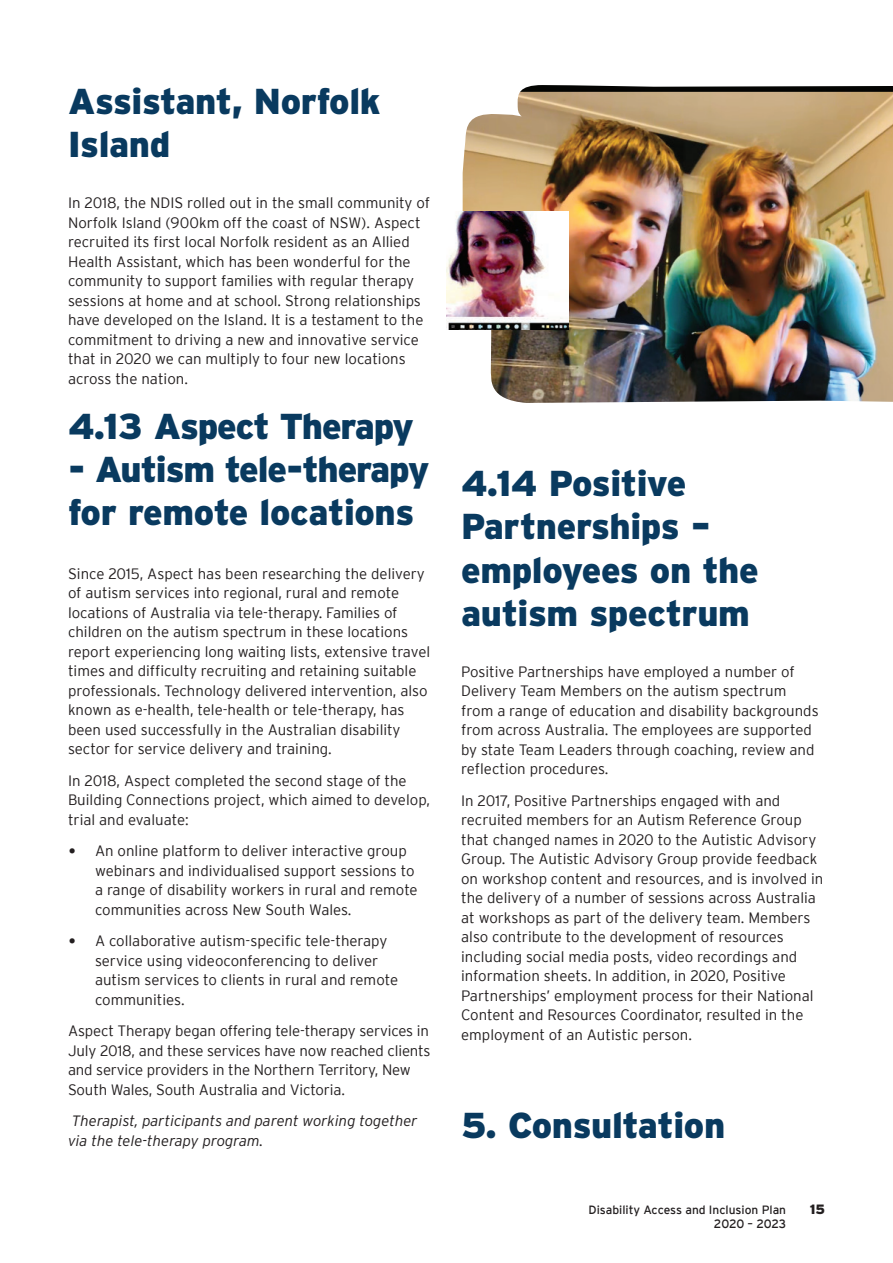
<style>
.page{position:relative;width:893px;height:1263px;background:#fff}
.page>*{position:absolute;margin:0;border:0;box-sizing:border-box;transform-origin:0 0}
.t1{font:900 36px/43.2px "Interstate";letter-spacing:-.01em;color:#093a5f}
.t2{font:900 36px/43.2px "Interstate";letter-spacing:-.03em;color:#093a5f}
.t3{font:300 15px/19.5px "Interstate";color:#231f20}
.t4{font:italic 300 15px/19.5px "Interstate";color:#231f20}
.t5{font:900 13.5px "Interstate";color:#231f20}
.t6{font:12px "Interstate";color:#231f20}
.t7{font:12px "Interstate";letter-spacing:-.02em;color:#231f20}
.s1{font-family:"Calibri";font-weight:400;font-size:16.5px}
</style>
<div class="page">
<img style="left:463px;top:85px;width:430px;height:318px">
<img style="left:446px;top:212px;width:122px;height:118px">
<h1 class="t1" style="left:68px;top:79px;width:314px">Assistant, Norfolk<br>Island</h1>
<p class="t3" style="left:68px;top:193px;width:363px">In 2018, the NDIS rolled out in the small community of Norfolk Island (900km off the coast of NSW). Aspect recruited its first local Norfolk resident as an Allied Health Assistant, which has been wonderful for the community to support families with regular therapy sessions at home and at school. Strong relationships have developed on the Island. It is a testament to the commitment to driving a new and innovative service that in 2020 we can multiply to four new locations across the nation.</p>
<h1 class="t2" style="left:68px;top:404px;width:347px">4.13 Aspect Therapy</h1>
<h1 class="t2" style="left:68px;top:447px;width:363px">- Autism tele-therapy for remote locations</h1>
<p class="t3" style="left:68px;top:563px;width:364px">Since 2015, Aspect has been researching the delivery of autism services into regional, rural and remote locations of Australia via tele-therapy. Families of children on the autism spectrum in these locations report experiencing long waiting lists, extensive travel times and difficulty recruiting and retaining suitable professionals. Technology delivered intervention, also known as e-health, tele-health or tele-therapy, has been used successfully in the Australian disability sector for service delivery and training.</p>
<p class="t3" style="left:68px;top:770px;width:364px">In 2018, Aspect completed the second stage of the<br>Building Connections project, which aimed to develop, trial and evaluate:</p>
<p class="t3" style="left:95px;top:841px;width:324px;text-indent:-27px"><span class="s1">•</span> An online platform to deliver interactive group webinars and individualised support sessions to a range of disability workers in rural and remote communities across New South Wales.</p>
<p class="t3" style="left:95px;top:931px;width:305px;text-indent:-27px"><span class="s1">•</span> A collaborative autism-specific tele-therapy service using videoconferencing to deliver autism services to clients in rural and remote communities.</p>
<p class="t3" style="left:68px;top:1021px;width:364px">Aspect Therapy began offering tele-therapy services in July 2018, and these services have now reached clients and service providers in the Northern Territory, New South Wales, South Australia and Victoria.</p>
<p class="t4" style="left:68px;top:1111px;width:351px">Therapist, participants and parent working together via the tele-therapy program.</p>
<h1 class="t1" style="left:461px;top:461px;width:299px">4.14 Positive<br>Partnerships – employees on the autism spectrum</h1>
<p class="t3" style="left:461px;top:662px;width:359px">Positive Partnerships have employed a number of Delivery Team Members on the autism spectrum from a range of education and disability backgrounds from across Australia. The employees are supported by state Team Leaders through coaching, review and reflection procedures.</p>
<p class="t3" style="left:461px;top:791px;width:364px">In 2017, Positive Partnerships engaged with and recruited members for an Autism Reference Group that changed names in 2020 to the Autistic Advisory Group. The Autistic Advisory Group provide feedback on workshop content and resources, and is involved in the delivery of a number of sessions across Australia at workshops as part of the delivery team. Members also contribute to the development of resources including social media posts, video recordings and information sheets. In addition, in 2020, Positive Partnerships’ employment process for their National Content and Resources Coordinator, resulted in the employment of an Autistic person.</p>
<h1 class="t1" style="left:461px;top:1103px;width:266px">5. Consultation</h1>
<p class="t6" style="left:589px;top:1203px;width:199px">Disability Access and Inclusion Plan</p>
<p class="t5" style="left:810px;top:1201px;width:17px">15</p>
<p class="t7" style="left:714px;top:1217px;width:74px">2020 – 2023</p>
</div>
